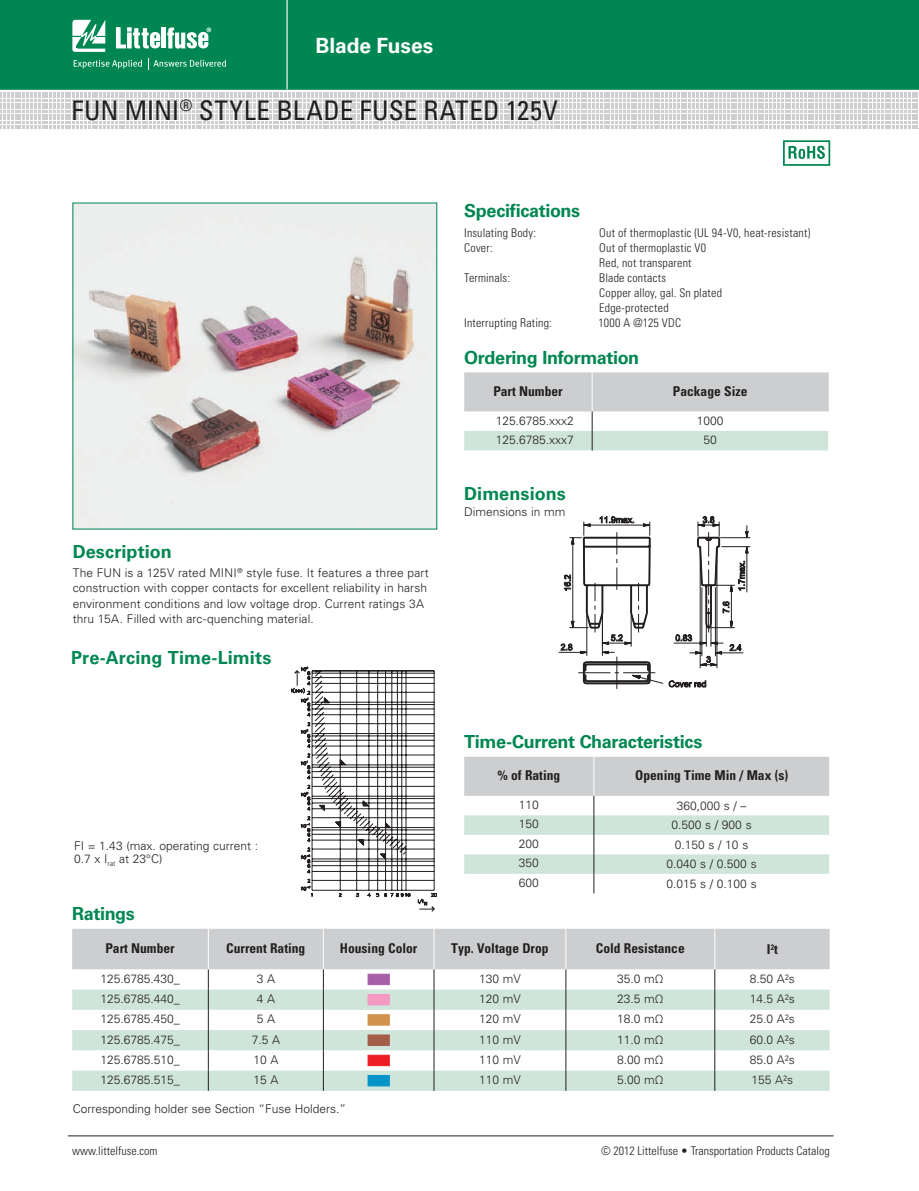
<style>
.page{position:relative;width:919px;height:1191px;background:#fff}
.page>*{position:absolute;margin:0;border:0;box-sizing:border-box;transform-origin:0 0}
.Class_Head{font:condensed 27px "Univers LT Std";letter-spacing:.025em;color:#231f20}
.t1{font:700 21px "Univers LT Std";letter-spacing:-.005em;color:#fff}
.Strong_Bold_Body{font:700 18px "Univers LT Std";letter-spacing:-.02em;color:#008751}
.Table_Head{font:700 18px "Univers LT Std";letter-spacing:.005em;color:#008751}
.Body{font:700 18px "Univers LT Std";letter-spacing:.005em;color:#008751}
.Table_head{font:700 condensed 13.5px "Univers LT Std";color:#231f20}
.Chart_Body{font:300 12px "Univers LT Std";color:#231f20}
.Spec_body{font:300 condensed 12px "Univers LT Std";letter-spacing:.015em;color:#231f20}
.Body-2{font:300 12px/15px "Univers LT Std";letter-spacing:.01em;color:#231f20}
.technical_1{font:300 12px/13.5px "Univers LT Std";color:#231f20}
.Chart_Body2{font:300 12px "Univers LT Std";color:#231f20}
.Table_Head-2{font:300 12px "Univers LT Std";color:#231f20}
</style>
<div class="page">
<hr style="left:68px;top:1135px;width:765px;height:1px;background:#231f20">
<svg style="left:0;top:0;width:919px;height:127px;background:#46a37e"></svg>
<svg style="left:788px;top:146px;width:36px;height:13px"></svg>
<div style="left:783px;top:140px;width:47px;height:26px;border:2px solid #008751"></div>
<img style="left:74px;top:205px;width:361px;height:322px">
<svg style="left:464px;top:757px;width:365px;height:136px"></svg>
<svg style="left:464px;top:372px;width:364px;height:78px"></svg>
<svg style="left:72px;top:928px;width:757px;height:162px"></svg>
<div style="left:368px;top:974px;width:21px;height:10px;background:#a760a7"></div>
<div style="left:368px;top:994px;width:21px;height:11px;background:#f499c2"></div>
<div style="left:368px;top:1014px;width:21px;height:11px;background:#d0924d;border:1px solid #d0924d"></div>
<div style="left:368px;top:1034px;width:21px;height:11px;background:#a45d48;border:1px solid #a45d48"></div>
<div style="left:368px;top:1055px;width:21px;height:10px;background:#ee1d23;border:1px solid #ee1d23"></div>
<div style="left:368px;top:1075px;width:21px;height:11px;background:#0094c8"></div>
<svg style="left:291px;top:666px;width:146px;height:245px"></svg>
<svg style="left:558px;top:516px;width:192px;height:173px"></svg>
<p class="t1" style="left:315px;top:33px;width:119px">Blade Fuses</p>
<p class="Class_Head" style="left:71px;top:94px;width:488px">FUN MINI<sup>®</sup> STYLE BLADE FUSE RATED 125V</p>
<p class="Strong_Bold_Body" style="left:464px;top:200px;width:117px">Specifications</p>
<p class="Spec_body" style="left:464px;top:225px;width:74px">Insulating Body:</p>
<p class="Spec_body" style="left:599px;top:225px;width:212px">Out of thermoplastic (UL 94-V0, heat-resistant)</p>
<p class="Spec_body" style="left:464px;top:240px;width:30px">Cover:</p>
<p class="Spec_body" style="left:599px;top:240px;width:108px">Out of thermoplastic V0</p>
<p class="Spec_body" style="left:599px;top:255px;width:94px">Red, not transparent</p>
<p class="Spec_body" style="left:464px;top:270px;width:47px">Terminals:</p>
<p class="Spec_body" style="left:599px;top:270px;width:68px">Blade contacts</p>
<p class="Spec_body" style="left:599px;top:285px;width:124px">Copper alloy, gal. Sn plated</p>
<p class="Spec_body" style="left:599px;top:300px;width:71px">Edge-protected</p>
<p class="Spec_body" style="left:464px;top:315px;width:89px">Interrupting Rating:</p>
<p class="Spec_body" style="left:598px;top:315px;width:84px">1000 A @125 VDC</p>
<p class="Strong_Bold_Body" style="left:464px;top:347px;width:176px">Ordering Information</p>
<p class="Table_head" style="left:493px;top:382px;width:71px">Part Number</p>
<p class="Table_head" style="left:672px;top:382px;width:76px">Package Size</p>
<p class="Chart_Body2" style="left:496px;top:413px;width:80px">125.6785.xxx2</p>
<p class="Chart_Body2" style="left:696px;top:413px;width:28px">1000</p>
<p class="Chart_Body2" style="left:496px;top:432px;width:80px">125.6785.xxx7</p>
<p class="Chart_Body2" style="left:703px;top:432px;width:15px">50</p>
<p class="Body" style="left:73px;top:541px;width:101px">Description</p>
<p class="Body-2" style="left:73px;top:566px;width:357px">The FUN is a 125V rated MINI<sup>®</sup> style fuse. It features a three part construction with copper contacts for excellent reliability in harsh environment conditions and low voltage drop. Current ratings 3A thru 15A. Filled with arc-quenching material.</p>
<p class="Table_Head" style="left:71px;top:646px;width:201px">Pre-Arcing Time-Limits</p>
<p class="technical_1" style="left:74px;top:838px;width:186px">FI = 1.43 (max. operating current :<br>0.7 x I<sub>rat</sub> at 23°C)</p>
<p class="Table_Head" style="left:464px;top:483px;width:103px">Dimensions</p>
<p class="Table_Head-2" style="left:464px;top:504px;width:103px">Dimensions in mm</p>
<p class="Strong_Bold_Body" style="left:464px;top:731px;width:239px">Time-Current Characteristics</p>
<p class="Table_head" style="left:497px;top:767px;width:64px">% of Rating</p>
<p class="Table_head" style="left:635px;top:767px;width:154px">Opening Time Min / Max (s)</p>
<p class="Chart_Body" style="left:519px;top:797px;width:22px">110</p>
<p class="Chart_Body" style="left:676px;top:798px;width:71px">360,000 s / –</p>
<p class="Chart_Body" style="left:519px;top:817px;width:22px">150</p>
<p class="Chart_Body" style="left:671px;top:818px;width:82px">0.500 s / 900 s</p>
<p class="Chart_Body" style="left:519px;top:836px;width:22px">200</p>
<p class="Chart_Body" style="left:674px;top:837px;width:75px">0.150 s / 10 s</p>
<p class="Chart_Body" style="left:519px;top:856px;width:22px">350</p>
<p class="Chart_Body" style="left:666px;top:857px;width:92px">0.040 s / 0.500 s</p>
<p class="Chart_Body" style="left:519px;top:875px;width:22px">600</p>
<p class="Chart_Body" style="left:666px;top:876px;width:92px">0.015 s / 0.100 s</p>
<p class="Strong_Bold_Body" style="left:72px;top:903px;width:64px">Ratings</p>
<p class="Table_head" style="left:105px;top:939px;width:71px">Part Number</p>
<p class="Table_head" style="left:226px;top:939px;width:81px">Current Rating</p>
<p class="Table_head" style="left:340px;top:939px;width:79px">Housing Color</p>
<p class="Table_head" style="left:451px;top:939px;width:99px">Typ. Voltage Drop</p>
<p class="Table_head" style="left:596px;top:939px;width:90px">Cold Resistance</p>
<p class="Table_head" style="left:766px;top:941px;width:13px">I<sup>2</sup>t</p>
<p class="Chart_Body" style="left:100px;top:971px;width:81px">125.6785.430_</p>
<p class="Chart_Body" style="left:257px;top:971px;width:20px">3 A</p>
<p class="Chart_Body" style="left:479px;top:971px;width:43px">130 mV</p>
<p class="Chart_Body" style="left:617px;top:971px;width:48px">35.0 mΩ</p>
<p class="Chart_Body" style="left:749px;top:971px;width:47px">8.50 A²s</p>
<p class="Chart_Body" style="left:100px;top:991px;width:81px">125.6785.440_</p>
<p class="Chart_Body" style="left:257px;top:991px;width:20px">4 A</p>
<p class="Chart_Body" style="left:479px;top:991px;width:43px">120 mV</p>
<p class="Chart_Body" style="left:617px;top:991px;width:48px">23.5 mΩ</p>
<p class="Chart_Body" style="left:749px;top:991px;width:47px">14.5 A²s</p>
<p class="Chart_Body" style="left:100px;top:1011px;width:81px">125.6785.450_</p>
<p class="Chart_Body" style="left:257px;top:1011px;width:20px">5 A</p>
<p class="Chart_Body" style="left:479px;top:1011px;width:43px">120 mV</p>
<p class="Chart_Body" style="left:617px;top:1011px;width:48px">18.0 mΩ</p>
<p class="Chart_Body" style="left:749px;top:1011px;width:47px">25.0 A²s</p>
<p class="Chart_Body" style="left:100px;top:1032px;width:81px">125.6785.475_</p>
<p class="Chart_Body" style="left:252px;top:1032px;width:30px">7.5 A</p>
<p class="Chart_Body" style="left:479px;top:1032px;width:43px">110 mV</p>
<p class="Chart_Body" style="left:617px;top:1032px;width:48px">11.0 mΩ</p>
<p class="Chart_Body" style="left:749px;top:1032px;width:47px">60.0 A²s</p>
<p class="Chart_Body" style="left:100px;top:1052px;width:81px">125.6785.510_</p>
<p class="Chart_Body" style="left:253px;top:1052px;width:27px">10 A</p>
<p class="Chart_Body" style="left:479px;top:1052px;width:43px">110 mV</p>
<p class="Chart_Body" style="left:617px;top:1052px;width:48px">8.00 mΩ</p>
<p class="Chart_Body" style="left:749px;top:1052px;width:47px">85.0 A²s</p>
<p class="Chart_Body" style="left:100px;top:1072px;width:81px">125.6785.515_</p>
<p class="Chart_Body" style="left:253px;top:1072px;width:27px">15 A</p>
<p class="Chart_Body" style="left:479px;top:1072px;width:43px">110 mV</p>
<p class="Chart_Body" style="left:617px;top:1072px;width:48px">5.00 mΩ</p>
<p class="Chart_Body" style="left:751px;top:1072px;width:43px">155 A²s</p>
<p class="technical_1" style="left:73px;top:1102px;width:275px">Corresponding holder see Section “Fuse Holders.”</p>
<p class="Spec_body" style="left:72px;top:1143px;width:87px">www.littelfuse.com</p>
<p class="Spec_body" style="left:601px;top:1143px;width:230px">© 2012 Littelfuse • Transportation Products Catalog</p>
</div>
